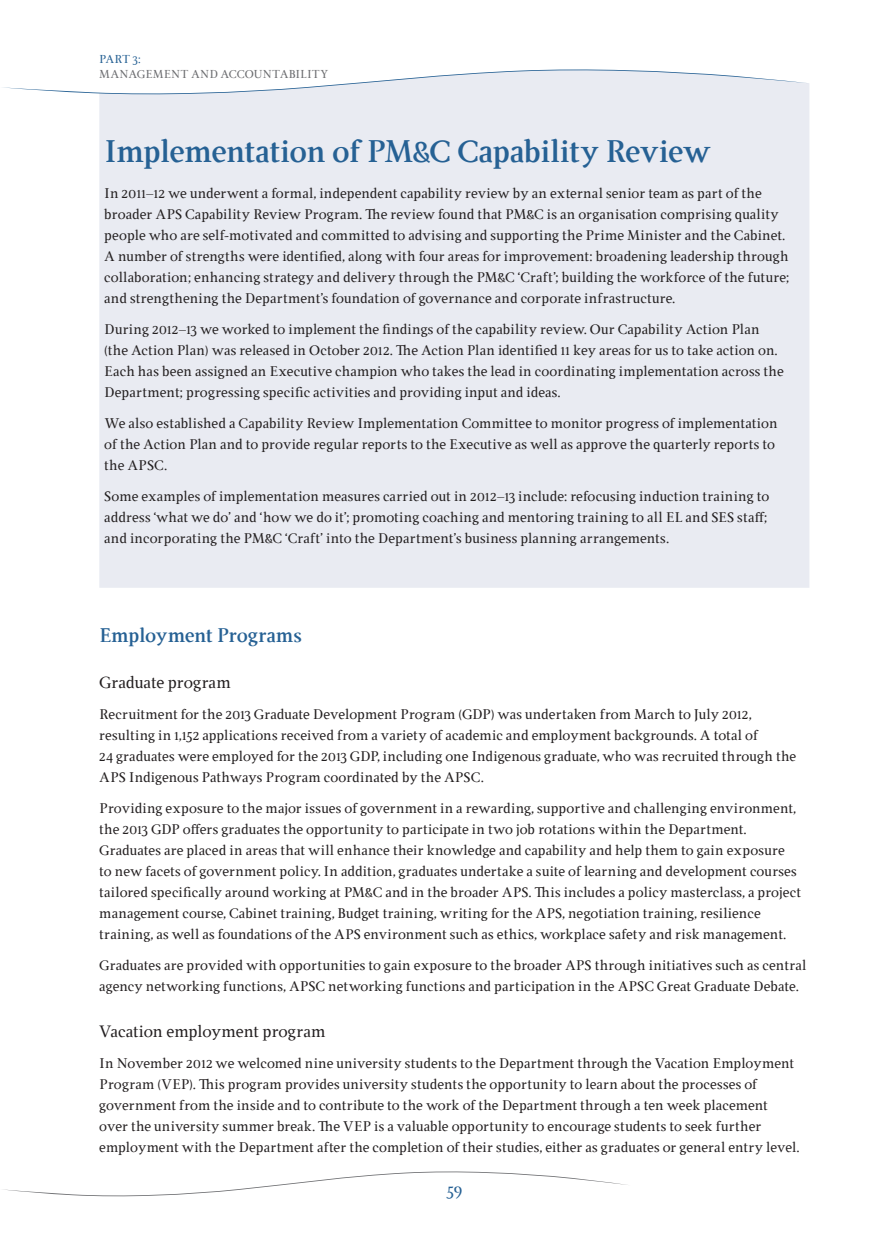
<style>
.page{position:relative;width:874px;height:1241px;background:#fff}
.page>*{position:absolute;margin:0;border:0;box-sizing:border-box;transform-origin:0 0}
.FEATURE_HEADING{font:700 33.25px "Ingleby";letter-spacing:-.01em;color:#266194}
.HEADING_LEVEL_2{font:700 21px "Ingleby";letter-spacing:-.005em;color:#266194}
.HEADING_LEVEL_3{font:17.5px "Ingleby";letter-spacing:-.005em;color:#231f20}
.t1{font:17.5px "Ingleby";color:#266194}
.BODY_TEXT{font:14.88px/21px "Ingleby";color:#231f20}
.FEATURE_BODY_TEXT{font:14.88px/21px "Ingleby";color:#231f20}
.t2{font:12.25px "Ingleby";letter-spacing:.01em;color:#6c6d70}
.t3{font:12.25px "Ingleby";color:#266194}
</style>
<div class="page">
<svg style="left:3px;top:1171px;width:624px;height:26px"></svg>
<div style="left:99px;top:96px;width:710px;height:491px;background:#e9ebf2"></div>
<svg style="left:3px;top:69px;width:806px;height:27px"></svg>
<p class="t3" style="left:99px;top:53px;width:43px">PART 3:</p>
<p class="t2" style="left:99px;top:67px;width:230px">MANAGEMENT AND ACCOUNTABILITY</p>
<p class="FEATURE_HEADING" style="left:104px;top:133px;width:608px">Implementation of PM&amp;C Capability Review</p>
<p class="FEATURE_BODY_TEXT" style="left:104px;top:183px;width:686px">In 2011–12 we underwent a formal, independent capability review by an external senior team as part of the broader APS Capability Review Program. The review found that PM&amp;C is an organisation comprising quality people who are self-motivated and committed to advising and supporting the Prime Minister and the Cabinet.<br>A number of strengths were identified, along with four areas for improvement: broadening leadership through collaboration; enhancing strategy and delivery through the PM&amp;C ‘Craft’; building the workforce of the future; and strengthening the Department’s foundation of governance and corporate infrastructure.</p>
<p class="FEATURE_BODY_TEXT" style="left:104px;top:319px;width:680px">During 2012–13 we worked to implement the findings of the capability review. Our Capability Action Plan (the Action Plan) was released in October 2012. The Action Plan identified 11 key areas for us to take action on.<br>Each has been assigned an Executive champion who takes the lead in coordinating implementation across the Department; progressing specific activities and providing input and ideas.</p>
<p class="FEATURE_BODY_TEXT" style="left:104px;top:413px;width:674px">We also established a Capability Review Implementation Committee to monitor progress of implementation of the Action Plan and to provide regular reports to the Executive as well as approve the quarterly reports to the APSC.</p>
<p class="FEATURE_BODY_TEXT" style="left:104px;top:485px;width:666px">Some examples of implementation measures carried out in 2012–13 include: refocusing induction training to address ‘what we do’ and ‘how we do it’; promoting coaching and mentoring training to all EL and SES staff; and incorporating the PM&amp;C ‘Craft’ into the Department’s business planning arrangements.</p>
<p class="HEADING_LEVEL_2" style="left:99px;top:624px;width:204px">Employment Programs</p>
<p class="HEADING_LEVEL_3" style="left:99px;top:672px;width:133px">Graduate program</p>
<p class="BODY_TEXT" style="left:99px;top:703px;width:698px">Recruitment for the 2013 Graduate Development Program (GDP) was undertaken from March to July 2012, resulting in 1,152 applications received from a variety of academic and employment backgrounds. A total of<br>24 graduates were employed for the 2013 GDP, including one Indigenous graduate, who was recruited through the APS Indigenous Pathways Program coordinated by the APSC.</p>
<p class="BODY_TEXT" style="left:99px;top:797px;width:703px">Providing exposure to the major issues of government in a rewarding, supportive and challenging environment, the 2013 GDP offers graduates the opportunity to participate in two job rotations within the Department.<br>Graduates are placed in areas that will enhance their knowledge and capability and help them to gain exposure to new facets of government policy. In addition, graduates undertake a suite of learning and development courses tailored specifically around working at PM&amp;C and in the broader APS. This includes a policy masterclass, a project management course, Cabinet training, Budget training, writing for the APS, negotiation training, resilience training, as well as foundations of the APS environment such as ethics, workplace safety and risk management.</p>
<p class="BODY_TEXT" style="left:99px;top:954px;width:708px">Graduates are provided with opportunities to gain exposure to the broader APS through initiatives such as central agency networking functions, APSC networking functions and participation in the APSC Great Graduate Debate.</p>
<p class="HEADING_LEVEL_3" style="left:99px;top:1021px;width:228px">Vacation employment program</p>
<p class="BODY_TEXT" style="left:99px;top:1052px;width:701px">In November 2012 we welcomed nine university students to the Department through the Vacation Employment Program (VEP). This program provides university students the opportunity to learn about the processes of government from the inside and to contribute to the work of the Department through a ten week placement over the university summer break. The VEP is a valuable opportunity to encourage students to seek further employment with the Department after the completion of their studies, either as graduates or general entry level.</p>
<p class="t1" style="left:446px;top:1180px;width:17px">59</p>
</div>
